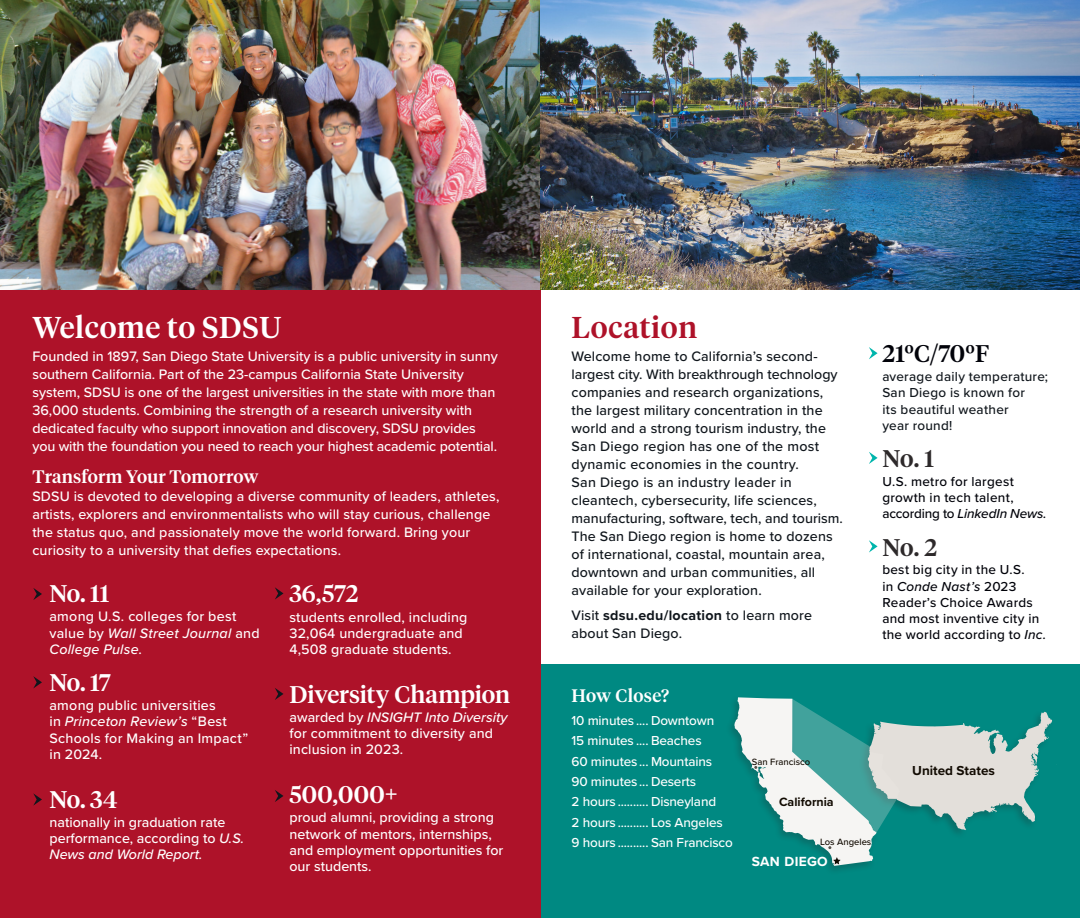
<style>
.page{position:relative;width:1080px;height:918px;background:#fff}
.page>*{position:absolute;margin:0;border:0;box-sizing:border-box;transform-origin:0 0}
.t1{font:500 30px "Tiempos Headline";letter-spacing:.02em;color:#fff}
.t2{font:500 30px "Tiempos Headline";letter-spacing:.02em;color:#ae1229}
.body{font:500 24px "Tiempos Headline";color:#fff}
.body-2{font:500 24px "Tiempos Headline";color:#010209}
.body-3{font:500 24px "Tiempos Headline";color:#2d292a}
.Section_Title{font:500 18px "Tiempos Headline";letter-spacing:.01em;color:#fff}
.Body{font:500 14.25px/18px "Proxima Nova";color:#fff}
.Body-2{font:500 14.25px/18px "Proxima Nova";letter-spacing:.01em;color:#10161c}
.body-4{font:500 14.25px/16.2px "Proxima Nova";letter-spacing:.01em;color:#fff}
.Body-3{font:700 13.8px "Proxima Nova";letter-spacing:.02em;color:#fff}
.body-5{font:500 13.5px/16.2px "Proxima Nova";letter-spacing:.02em;color:#010209}
.body-6{font:500 13.5px "Proxima Nova";letter-spacing:-.01em;color:#fff}
.Body-4{font:500 13.5px/16.2px "Proxima Nova";letter-spacing:.02em;color:#10161c}
.Body-5{font:700 13.5px "Proxima Nova";color:#120b02}
.Body-6{font:700 12.45px "Proxima Nova";color:#120b02}
.Body-7{font:500 9.45px "Proxima Nova";color:#120b02}
.s1{font-style:italic}
.s2{font-weight:700}
</style>
<div class="page">
<div style="left:540px;top:664px;width:540px;height:254px;background:#008982"></div>
<div style="left:0;top:289px;width:541px;height:629px;background:#ae1229"></div>
<svg style="left:734px;top:697px;width:319px;height:169px"></svg>
<img style="left:0;top:0;width:1080px;height:289px">
<svg style="left:33px;top:588px;width:9px;height:12px"></svg>
<svg style="left:275px;top:587px;width:9px;height:13px"></svg>
<svg style="left:33px;top:676px;width:9px;height:12px"></svg>
<svg style="left:275px;top:688px;width:9px;height:12px"></svg>
<svg style="left:33px;top:793px;width:9px;height:13px"></svg>
<svg style="left:275px;top:790px;width:9px;height:12px"></svg>
<svg style="left:869px;top:347px;width:9px;height:12px"></svg>
<svg style="left:869px;top:452px;width:9px;height:12px"></svg>
<svg style="left:869px;top:540px;width:9px;height:13px"></svg>
<p class="t1" style="left:32px;top:307px;width:251px">Welcome to SDSU</p>
<p class="Body" style="left:32px;top:347px;width:467px">Founded in 1897, San Diego State University is a public university in sunny southern California. Part of the 23-campus California State University system, SDSU is one of the largest universities in the state with more than 36,000 students. Combining the strength of a research university with dedicated faculty who support innovation and discovery, SDSU provides you with the foundation you need to reach your highest academic potential.</p>
<p class="Section_Title" style="left:32px;top:464px;width:228px">Transform Your Tomorrow</p>
<p class="Body" style="left:32px;top:487px;width:469px">SDSU is devoted to developing a diverse community of leaders, athletes, artists, explorers and environmentalists who will stay curious, challenge the status quo, and passionately move the world forward. Bring your curiosity to a university that defies expectations.</p>
<p class="body" style="left:50px;top:577px;width:61px">No. 11</p>
<p class="body-4" style="left:50px;top:608px;width:212px">among U.S. colleges for best value by <span class="s1">Wall Street Journal</span> and<br><span class="s1">College Pulse</span>.</p>
<p class="body" style="left:50px;top:666px;width:63px">No. 17</p>
<p class="body-4" style="left:50px;top:697px;width:200px">among public universities<br>in <span class="s1">Princeton Review’s</span> “Best<br>Schools for Making an Impact” in 2024.</p>
<p class="body" style="left:50px;top:783px;width:70px">No. 34</p>
<p class="body-4" style="left:50px;top:813px;width:196px">nationally in graduation rate performance, according to <span class="s1">U.S.<br>News and World Report.</span></p>
<p class="body" style="left:290px;top:577px;width:71px">36,572</p>
<p class="body-4" style="left:290px;top:608px;width:179px">students enrolled, including<br>32,064 undergraduate and<br>4,508 graduate students.</p>
<p class="body" style="left:290px;top:678px;width:222px">Diversity Champion</p>
<p class="body-4" style="left:290px;top:709px;width:220px">awarded by <span class="s1">INSIGHT Into Diversity </span>for commitment to diversity and inclusion in 2023.</p>
<p class="body" style="left:290px;top:778px;width:110px">500,000+</p>
<p class="body-4" style="left:290px;top:809px;width:215px">proud alumni, providing a strong network of mentors, internships, and employment opportunities for our students.</p>
<p class="t2" style="left:572px;top:307px;width:127px">Location</p>
<p class="Body-2" style="left:572px;top:347px;width:273px">Welcome home to California’s second&shy;largest city. With breakthrough technology companies and research organizations, the largest military concentration in the world and a strong tourism industry, the San Diego region has one of the most dynamic economies in the country.<br>San Diego is an industry leader in cleantech, cybersecurity, life sciences, manufacturing, software, tech, and tourism.<br>The San Diego region is home to dozens of international, coastal, mountain area, downtown and urban communities, all available for your exploration.</p>
<p class="Body-2" style="left:572px;top:605px;width:242px">Visit <span class="s2">sdsu.edu/location</span> to learn more about San Diego.</p>
<p class="body-2" style="left:883px;top:337px;width:108px">21ºC/70ºF</p>
<p class="Body-4" style="left:882px;top:368px;width:167px">average daily temperature;<br>San Diego is known for<br>its beautiful weather<br>year round!</p>
<p class="body-3" style="left:883px;top:442px;width:53px">No. 1</p>
<p class="body-5" style="left:882px;top:473px;width:166px">U.S. metro for largest growth in tech talent, according to <span class="s1">LinkedIn News.</span></p>
<p class="body-3" style="left:883px;top:531px;width:56px">No. 2</p>
<p class="body-5" style="left:882px;top:561px;width:165px">best big city in the U.S.<br>in <span class="s1">Conde Nast’s</span> 2023<br>Reader’s Choice Awards and most inventive city in the world according to <span class="s1">Inc.</span></p>
<p class="Section_Title" style="left:572px;top:683px;width:99px">How Close?</p>
<p class="body-6" style="left:572px;top:711px;width:144px">10 minutes .... Downtown</p>
<p class="body-6" style="left:572px;top:731px;width:132px">15 minutes .... Beaches</p>
<p class="body-6" style="left:572px;top:751px;width:142px">60 minutes ... Mountains</p>
<p class="body-6" style="left:572px;top:771px;width:126px">90 minutes ... Deserts</p>
<p class="body-6" style="left:572px;top:792px;width:146px">2 hours .......... Disneyland</p>
<p class="body-6" style="left:572px;top:812px;width:153px">2 hours .......... Los Angeles</p>
<p class="body-6" style="left:572px;top:832px;width:163px">9 hours .......... San Francisco</p>
<p class="Body-7" style="left:752px;top:755px;width:60px">San Francisco</p>
<p class="Body-6" style="left:779px;top:793px;width:56px">California</p>
<p class="Body-7" style="left:820px;top:835px;width:53px">Los Angeles</p>
<p class="Body-3" style="left:752px;top:851px;width:78px">SAN DIEGO</p>
<p class="Body-5" style="left:912px;top:760px;width:84px">United States</p>
</div>
